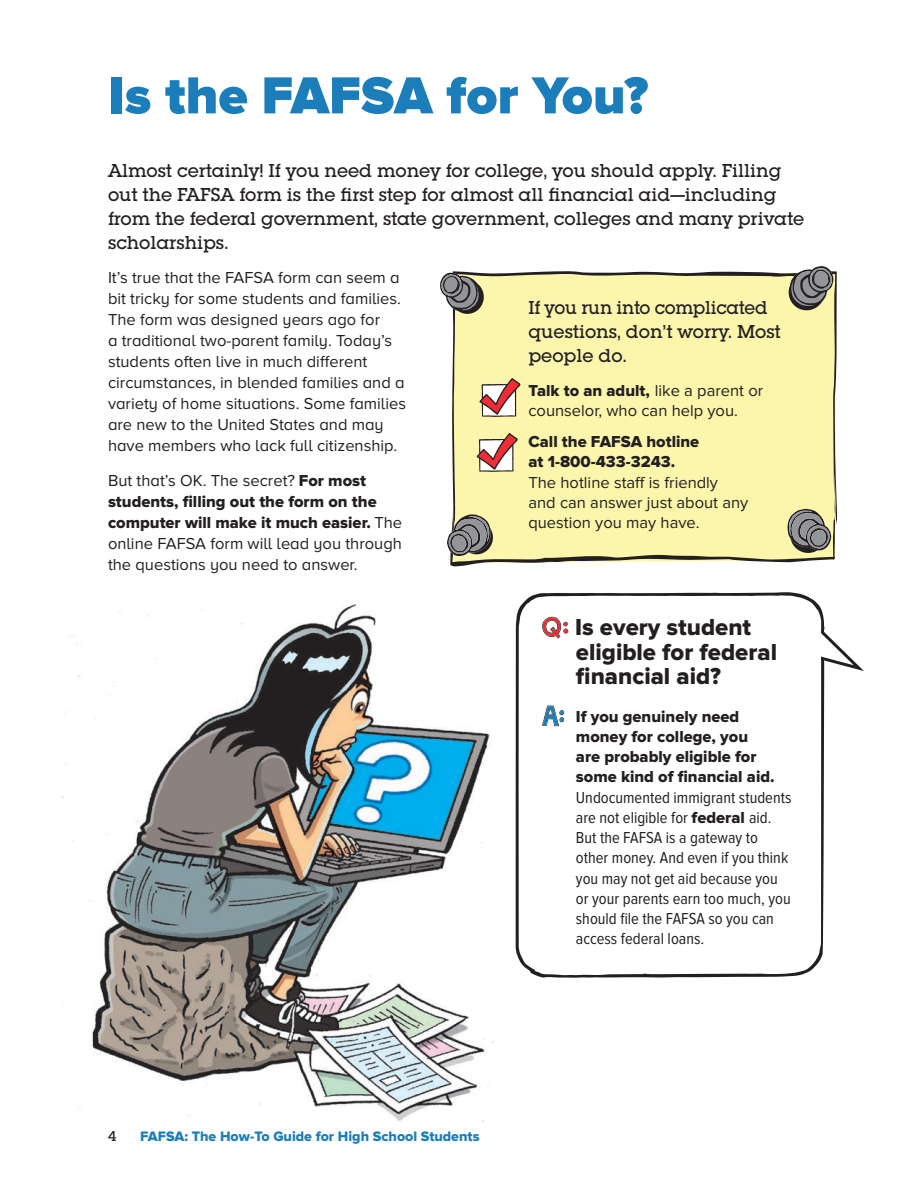
<style>
.page{position:relative;width:918px;height:1188px;background:#fff}
.page>*{position:absolute;margin:0;border:0;box-sizing:border-box;transform-origin:0 0}
.t1{font:900 54px "Proxima Nova A";color:#1b7eba}
.t2{font:24px/24.5px "Proxima Nova Extrabld";color:#231f20}
.t3{font:500 19.5px/24px "Lubalin Graph EF";color:#231f20}
.t4{font:16.5px/21px "Proxima Nova A";color:#231f20}
.t5{font:16.5px/20.2px "Proxima Nova Extrabld";color:#231f20}
.t6{font:16.5px/20.2px "Proxima Nova Cond";color:#231f20}
.t7{font:16.5px/20.2px "Proxima Nova";color:#231f20}
.t8{font:500 15px "Lubalin Graph EF";color:#231f20}
.t9{font:14.25px "Proxima Nova Extrabld";color:#1b7eba}
.s1{font-family:"Proxima Nova Extrabld"}
.s2{font-family:"Proxima Nova A"}
.s3{font-family:"Proxima Nova"}
</style>
<div class="page">
<svg style="left:448px;top:271px;width:389px;height:296px;background:#f4efa9"></svg>
<svg style="left:460px;top:521px;width:33px;height:33px"></svg>
<svg style="left:447px;top:514px;width:44px;height:42px;background:#8a8981"></svg>
<svg style="left:451px;top:280px;width:33px;height:34px"></svg>
<svg style="left:440px;top:273px;width:40px;height:39px;background:#807f7c"></svg>
<div style="left:789px;top:275px;width:36px;height:35px;background:#231f20;border-radius:50%"></div>
<svg style="left:790px;top:266px;width:44px;height:42px"></svg>
<svg style="left:479px;top:378px;width:41px;height:39px"></svg>
<svg style="left:477px;top:433px;width:41px;height:39px"></svg>
<div style="left:790px;top:517px;width:36px;height:36px;background:#231f20;border-radius:50%"></div>
<svg style="left:787px;top:509px;width:44px;height:41px;background:#8c8b7d"></svg>
<svg style="left:516px;top:592px;width:309px;height:386px"></svg>
<svg style="left:518px;top:595px;width:303px;height:380px"></svg>
<svg style="left:542px;top:617px;width:26px;height:22px"></svg>
<svg style="left:542px;top:706px;width:22px;height:20px"></svg>
<svg style="left:817px;top:627px;width:47px;height:47px"></svg>
<img style="left:61px;top:603px;width:434px;height:519px">
<div style="left:814px;top:626px;width:7px;height:40px;background:#fff"></div>
<h1 class="t1" style="left:108px;top:64px;width:542px">Is the FAFSA for You?</h1>
<p class="t3" style="left:108px;top:158px;width:698px">Almost certainly! If you need money for college, you should apply. Filling out the FAFSA form is the first step for almost all financial aid—including from the federal government, state government, colleges and many private scholarships.</p>
<p class="t4" style="left:108px;top:267px;width:300px">It’s true that the FAFSA form can seem a bit tricky for some students and families.<br>The form was designed years ago for<br>a traditional two-parent family. Today’s students often live in much different circumstances, in blended families and a variety of home situations. Some families are new to the United States and may have members who lack full citizenship.</p>
<p class="t4" style="left:108px;top:470px;width:260px">But that’s OK. The secret? <span class="s1">For most</span></p>
<p class="t5" style="left:108px;top:491px;width:296px;line-height:21px">students, filling out the form on the computer will make it much easier. <span class="s2">The</span></p>
<p class="t4" style="left:108px;top:533px;width:295px">online FAFSA form will lead you through the questions you need to answer.</p>
<p class="t3" style="left:528px;top:296px;width:254px">If you run into complicated questions, don’t worry. Most people do.</p>
<p class="t5" style="left:528px;top:381px;width:236px">Talk to an adult, <span class="s3">like a parent or</span></p>
<p class="t7" style="left:528px;top:401px;width:211px">counselor, who can help you.</p>
<p class="t5" style="left:528px;top:432px;width:172px">Call the FAFSA hotline at 1-800-433-3243.</p>
<p class="t7" style="left:528px;top:472px;width:221px">The hotline staff is friendly and can answer just about any question you may have.</p>
<p class="t8" style="left:108px;top:1127px;width:10px">4</p>
<p class="t9" style="left:140px;top:1128px;width:341px">FAFSA: The How-To Guide for High School Students</p>
<h2 class="t2" style="left:575px;top:616px;width:203px">Is every student eligible for federal financial aid?</h2>
<p class="t5" style="left:576px;top:707px;width:200px">If you genuinely need money for college, you are probably eligible for some kind of financial aid.</p>
<p class="t6" style="left:576px;top:788px;width:217px">Undocumented immigrant students are not eligible for <span class="s1">federal</span> aid.<br>But the FAFSA is a gateway to other money. And even if you think you may not get aid because you or your parents earn too much, you should file the FAFSA so you can access federal loans.</p>
</div>
